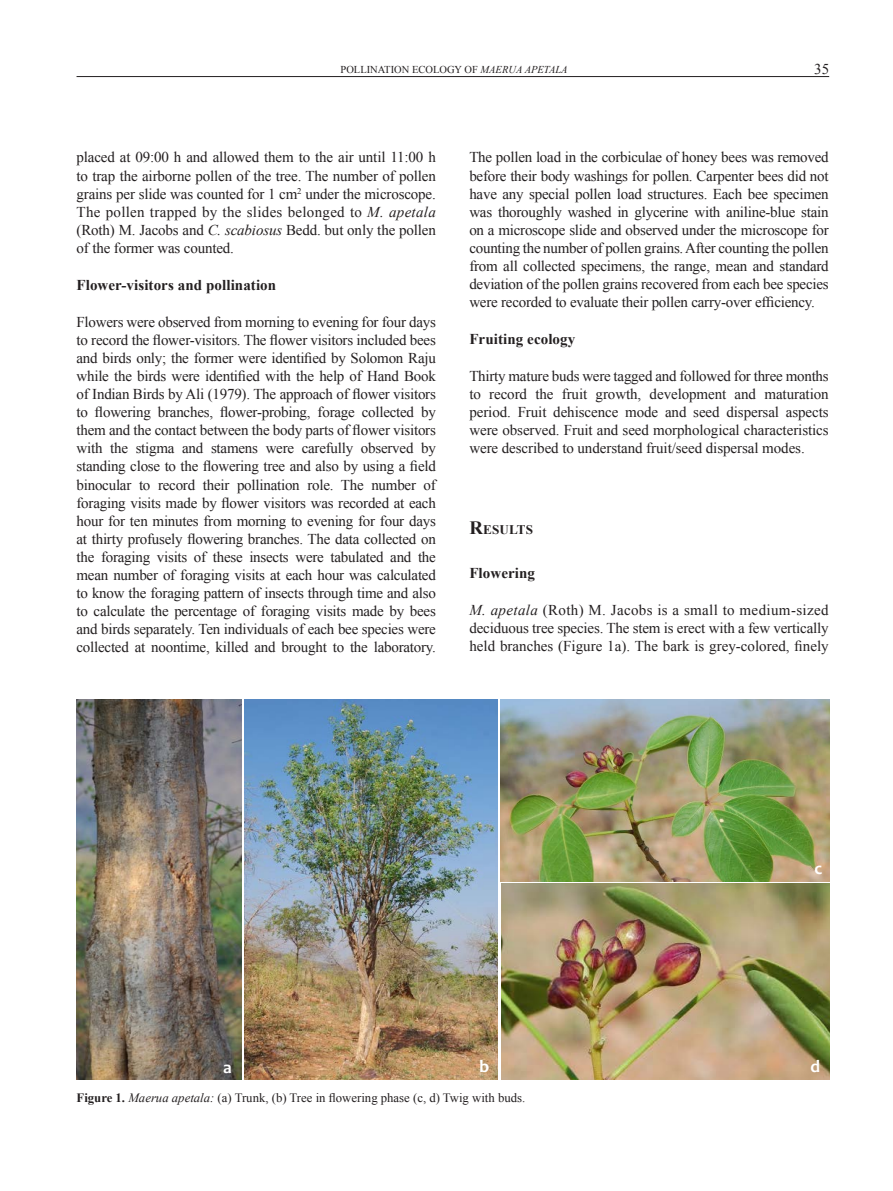
<style>
.page{position:relative;width:893px;height:1191px;background:#fff}
.page>*{position:absolute;margin:0;border:0;box-sizing:border-box;transform-origin:0 0}
.t1{font:700 17.55px "Candara";color:#fff}
.t2{font:15px/18px "Times New Roman";letter-spacing:-.01em;color:#231f20;text-align:justify}
.t3{font:700 15px "Times New Roman";letter-spacing:.005em;color:#231f20}
.t4{font:700 13.2px "Times New Roman";letter-spacing:.015em;color:#231f20}
.t5{font:12.75px "Times New Roman";color:#231f20}
.t6{font:10.5px "Times New Roman";color:#231f20}
.s1{font-style:italic}
.s2{font-size:18.75px}
.s3{font-weight:700}
</style>
<div class="page">
<hr style="left:77px;top:76px;width:752px;height:1px;background:#231f20">
<img style="left:245px;top:699px;width:252px;height:380px">
<img style="left:77px;top:699px;width:165px;height:380px">
<img style="left:501px;top:884px;width:328px;height:195px">
<img style="left:500px;top:699px;width:329px;height:182px">
<p class="t6" style="left:341px;top:63px;width:229px">POLLINATION ECOLOGY OF <span class="s1">MAERUA APETALA</span></p>
<p class="t2" style="left:814px;top:60px;width:16px">35</p>
<p class="t2" style="left:77px;top:148px;width:361px">placed at 09:00 h and allowed them to the air until 11:00 h to trap the airborne pollen of the tree. The number of pollen grains per slide was counted for 1 cm<sup>2</sup> under the microscope.<br>The pollen trapped by the slides belonged to <span class="s1">M. apetala </span>(Roth) M. Jacobs and <span class="s1">C. scabiosus</span> Bedd. but only the pollen of the former was counted.</p>
<p class="t3" style="left:77px;top:274px;width:201px">Flower-visitors and pollination</p>
<p class="t2" style="left:77px;top:312px;width:361px">Flowers were observed from morning to evening for four days to record the flower-visitors. The flower visitors included bees and birds only; the former were identified by Solomon Raju while the birds were identified with the help of Hand Book of Indian Birds by Ali (1979). The approach of flower visitors to flowering branches, flower-probing, forage collected by them and the contact between the body parts of flower visitors with the stigma and stamens were carefully observed by standing close to the flowering tree and also by using a field binocular to record their pollination role. The number of foraging visits made by flower visitors was recorded at each hour for ten minutes from morning to evening for four days at thirty profusely flowering branches. The data collected on the foraging visits of these insects were tabulated and the mean number of foraging visits at each hour was calculated to know the foraging pattern of insects through time and also to calculate the percentage of foraging visits made by bees and birds separately. Ten individuals of each bee species were collected at noontime, killed and brought to the laboratory.</p>
<p class="t2" style="left:469px;top:148px;width:361px">The pollen load in the corbiculae of honey bees was removed before their body washings for pollen. Carpenter bees did not have any special pollen load structures. Each bee specimen was thoroughly washed in glycerine with aniline-blue stain on a microscope slide and observed under the microscope for counting the number of pollen grains. After counting the pollen from all collected specimens, the range, mean and standard deviation of the pollen grains recovered from each bee species were recorded to evaluate their pollen carry-over efficiency.</p>
<p class="t3" style="left:469px;top:329px;width:107px">Fruiting ecology</p>
<p class="t2" style="left:469px;top:367px;width:361px">Thirty mature buds were tagged and followed for three months to record the fruit growth, development and maturation period. Fruit dehiscence mode and seed dispersal aspects were observed. Fruit and seed morphological characteristics were described to understand fruit/seed dispersal modes.</p>
<p class="t4" style="left:469px;top:521px;width:65px"><span class="s2">R</span>ESULTS</p>
<p class="t3" style="left:469px;top:562px;width:67px">Flowering</p>
<p class="t2" style="left:469px;top:600px;width:361px"><span class="s1">M. apetala</span> (Roth) M. Jacobs is a small to medium-sized deciduous tree species. The stem is erect with a few vertically held branches (Figure 1a). The bark is grey-colored, finely</p>
<p class="t1" style="left:815px;top:857px;width:9px">c</p>
<p class="t1" style="left:223px;top:1056px;width:10px">a</p>
<p class="t1" style="left:479px;top:1055px;width:11px">b</p>
<p class="t5" style="left:77px;top:1088px;width:450px"><span class="s3">Figure 1.</span> <span class="s1">Maerua apetala:</span> (a) Trunk, (b) Tree in flowering phase (c, d) Twig with buds.</p>
<p class="t1" style="left:810px;top:1055px;width:11px">d</p>
</div>
